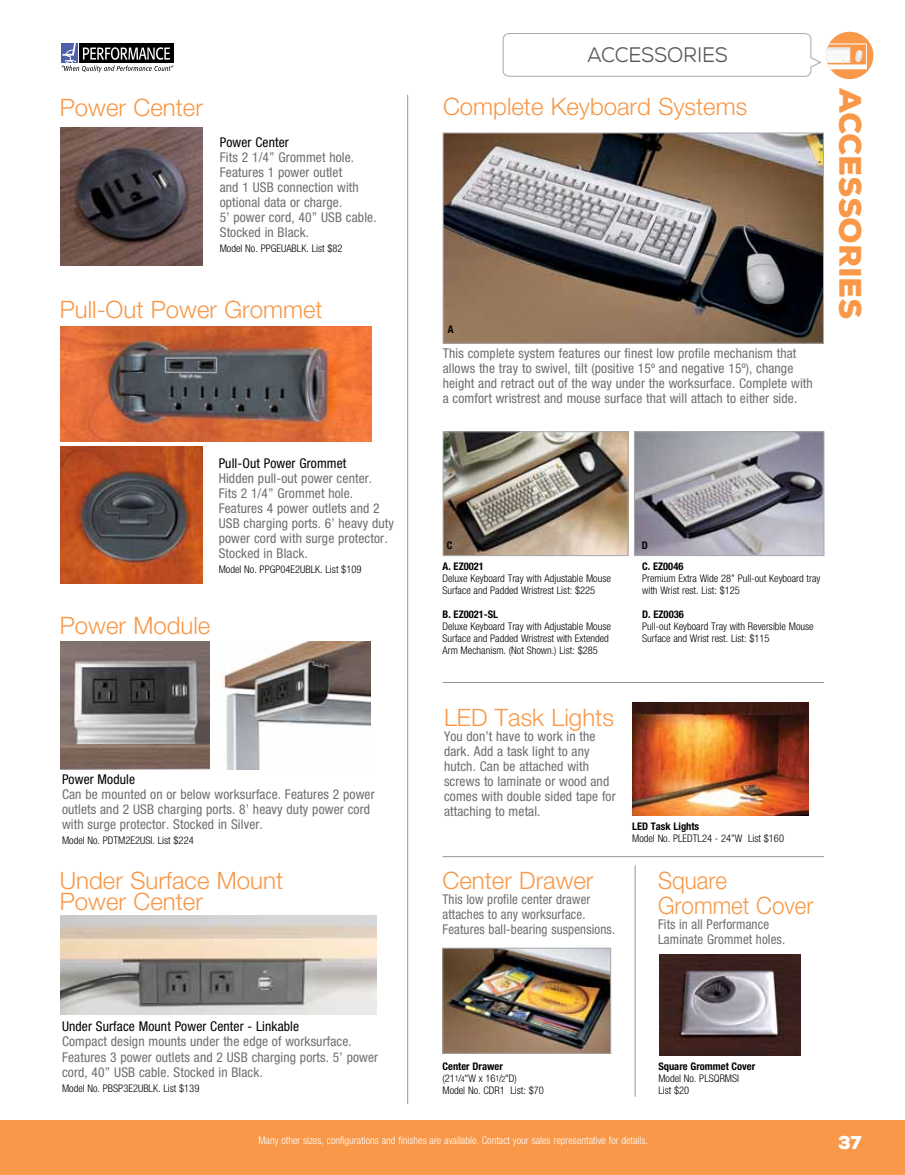
<style>
.page{position:relative;width:905px;height:1175px;background:#fff}
.page>*{position:absolute;margin:0;border:0;box-sizing:border-box;transform-origin:0 0}
.t1{font:900 30px "Nexa Rust Sans";color:#f89848}
.t2{font:300 24px/21px "Helvetica Neue";color:#f89848}
.t3{font:300 24px/25.5px "Helvetica Neue";color:#f89848;scale:.93 1}
.t4{font:21px "Nexa Rust Sans";letter-spacing:-.01em;color:#58595b;scale:.95 1}
.t5{font:900 18px "Nexa Rust Sans";color:#fff}
.t6{font:condensed 13.5px/15px "Helvetica Neue";letter-spacing:.01em;color:#6d6e71}
.t7{font:condensed 13.5px/15px "Helvetica Neue";letter-spacing:.01em;color:#6d6e71;scale:.96 1}
.t8{font:condensed 13.5px "Helvetica Neue";letter-spacing:.01em;color:#000}
.t9{font:300 condensed 10.5px/12px "Helvetica Neue";color:#000}
.t10{font:300 condensed 10.5px "Helvetica Neue";color:#fff}
.t11{font:700 condensed 10.5px "Helvetica Neue";color:#000}
.s1{font-weight:700}
.s2{font-size:8.25px}
</style>
<div class="page">
<div style="left:0;top:1120px;width:904px;height:54px;background:#f89848"></div>
<svg style="left:826px;top:32px;width:47px;height:47px"></svg>
<img style="left:444px;top:433px;width:182px;height:121px">
<div style="left:442px;top:431px;width:186px;height:125px;border:1px solid #a7a9ac"></div>
<img style="left:444px;top:950px;width:165px;height:101px">
<div style="left:442px;top:948px;width:169px;height:105px;border:1px solid #a7a9ac"></div>
<img style="left:444px;top:135px;width:377px;height:207px">
<div style="left:442px;top:133px;width:381px;height:211px;border:1px solid #a7a9ac"></div>
<img style="left:636px;top:433px;width:186px;height:121px">
<div style="left:634px;top:431px;width:190px;height:125px;border:1px solid #a7a9ac"></div>
<img style="left:632px;top:702px;width:176px;height:113px">
<hr style="left:442px;top:856px;width:382px;height:1px;background:#939598">
<hr style="left:442px;top:682px;width:382px;height:1px;background:#939598">
<img style="left:659px;top:954px;width:141px;height:101px">
<hr style="left:635px;top:865px;width:1px;height:231px;background:#939598">
<img style="left:221px;top:641px;width:149px;height:128px">
<img style="left:61px;top:127px;width:141px;height:139px">
<img style="left:61px;top:641px;width:149px;height:128px">
<img style="left:61px;top:446px;width:141px;height:137px">
<img style="left:61px;top:326px;width:311px;height:116px">
<img style="left:60px;top:915px;width:316px;height:99px">
<hr style="left:407px;top:95px;width:1px;height:1008px;background:#939598">
<svg style="left:502px;top:33px;width:364px;height:44px"></svg>
<div style="left:61px;top:43px;width:17px;height:20px;background:#4f60ab"></div>
<svg style="left:62px;top:43px;width:111px;height:29px"></svg>
<h2 class="t2" style="left:60px;top:97px;width:144px">Power Center</h2>
<p class="t8" style="left:220px;top:134px;width:71px">Power Center</p>
<p class="t6" style="left:220px;top:150px;width:158px">Fits 2 1/4” Grommet hole.<br>Features 1 power outlet<br>and 1 USB connection with optional data or charge.<br>5’ power cord, 40” USB cable.<br>Stocked in Black.</p>
<p class="t9" style="left:220px;top:242px;width:124px">Model No. PPGEUABLK. List $82</p>
<h2 class="t2" style="left:60px;top:299px;width:264px">Pull-Out Power Grommet</h2>
<p class="t8" style="left:219px;top:455px;width:129px">Pull-Out Power Grommet</p>
<p class="t6" style="left:219px;top:471px;width:177px">Hidden pull-out power center.<br>Fits 2 1/4” Grommet hole.<br>Features 4 power outlets and 2<br>USB charging ports. 6’ heavy duty power cord with surge protector.<br>Stocked in Black.</p>
<p class="t9" style="left:219px;top:563px;width:144px">Model No. PPGP04E2UBLK. List $109</p>
<h2 class="t2" style="left:60px;top:614px;width:152px">Power Module</h2>
<p class="t8" style="left:62px;top:771px;width:75px">Power Module</p>
<p class="t6" style="left:62px;top:786px;width:314px">Can be mounted on or below worksurface. Features 2 power outlets and 2 USB charging ports. 8’ heavy duty power cord with surge protector. Stocked in Silver.</p>
<p class="t9" style="left:62px;top:834px;width:133px">Model No. PDTM2E2USI. List $224</p>
<h2 class="t2" style="left:60px;top:869px;width:225px">Under Surface Mount<br>Power Center</h2>
<h3 class="t4" style="left:587px;top:43px;width:150px">ACCESSORIES</h3>
<h2 class="t2" style="left:443px;top:95px;width:306px">Complete Keyboard Systems</h2>
<p class="t11" style="left:448px;top:323px;width:7px">A</p>
<p class="t6" style="left:442px;top:346px;width:371px">This complete system features our finest low profile mechanism that allows the tray to swivel, tilt (positive 15º and negative 15º), change height and retract out of the way under the worksurface. Complete with a comfort wristrest and mouse surface that will attach to either side.</p>
<h1 class="t1" style="left:870px;top:88px;width:234px;rotate:90deg">Accessories</h1>
<p class="t11" style="left:447px;top:538px;width:7px">C</p>
<p class="t11" style="left:642px;top:538px;width:8px">D</p>
<p class="t11" style="left:442px;top:560px;width:43px">A. EZ0021</p>
<p class="t9" style="left:442px;top:572px;width:170px">Deluxe Keyboard Tray with Adjustable Mouse<br>Surface and Padded Wristrest List: $225</p>
<p class="t11" style="left:442px;top:608px;width:57px">B. EZ0021-SL</p>
<p class="t9" style="left:442px;top:620px;width:170px">Deluxe Keyboard Tray with Adjustable Mouse<br>Surface and Padded Wristrest with Extended<br>Arm Mechanism. (Not Shown.) List: $285</p>
<p class="t11" style="left:642px;top:560px;width:43px">C. EZ0046</p>
<p class="t9" style="left:642px;top:572px;width:180px">Premium Extra Wide 28” Pull-out Keyboard tray with Wrist rest. List: $125</p>
<p class="t11" style="left:642px;top:608px;width:43px">D. EZ0036</p>
<p class="t9" style="left:642px;top:620px;width:173px">Pull-out Keyboard Tray with Reversible Mouse<br>Surface and Wrist rest. List: $115</p>
<h2 class="t2" style="left:444px;top:706px;width:171px">LED Task Lights</h2>
<p class="t6" style="left:444px;top:728px;width:173px">You don’t have to work in the dark. Add a task light to any hutch. Can be attached with screws to laminate or wood and comes with double sided tape for attaching to metal.</p>
<h2 class="t2" style="left:442px;top:869px;width:152px">Center Drawer</h2>
<p class="t7" style="left:442px;top:891px;width:181px">This low profile center drawer attaches to any worksurface.<br>Features ball-bearing suspensions.</p>
<p class="t11" style="left:632px;top:819px;width:69px">LED Task Lights</p>
<p class="t9" style="left:632px;top:831px;width:153px">Model No. PLEDTL24 - 24”W List $160</p>
<h2 class="t3" style="left:658px;top:866px;width:168px">Square<br>Grommet Cover</h2>
<p class="t7" style="left:658px;top:916px;width:134px">Fits in all Performance<br>Laminate Grommet holes.</p>
<p class="t8" style="left:62px;top:1018px;width:238px">Under Surface Mount Power Center - Linkable</p>
<p class="t6" style="left:62px;top:1034px;width:318px">Compact design mounts under the edge of worksurface.<br>Features 3 power outlets and 2 USB charging ports. 5’ power cord, 40” USB cable. Stocked in Black.</p>
<p class="t9" style="left:62px;top:1081px;width:139px">Model No. PBSP3E2UBLK. List $139</p>
<p class="t9" style="left:442px;top:1060px;width:103px"><span class="s1">Center Drawer<br></span>(21<span class="s2">1</span>/<span class="s2">4</span>"W x 16<span class="s2">1</span>/<span class="s2">2</span>"D)<br>Model No. CDR1 List: $70</p>
<p class="t11" style="left:658px;top:1060px;width:98px">Square Grommet Cover</p>
<p class="t9" style="left:658px;top:1072px;width:82px">Model No. PLSQRMSI<br>List $20</p>
<p class="t10" style="left:258px;top:1133px;width:391px">Many other sizes, configurations and finishes are available. Contact your sales representative for details.</p>
<h3 class="t5" style="left:838px;top:1130px;width:25px">37</h3>
</div>
